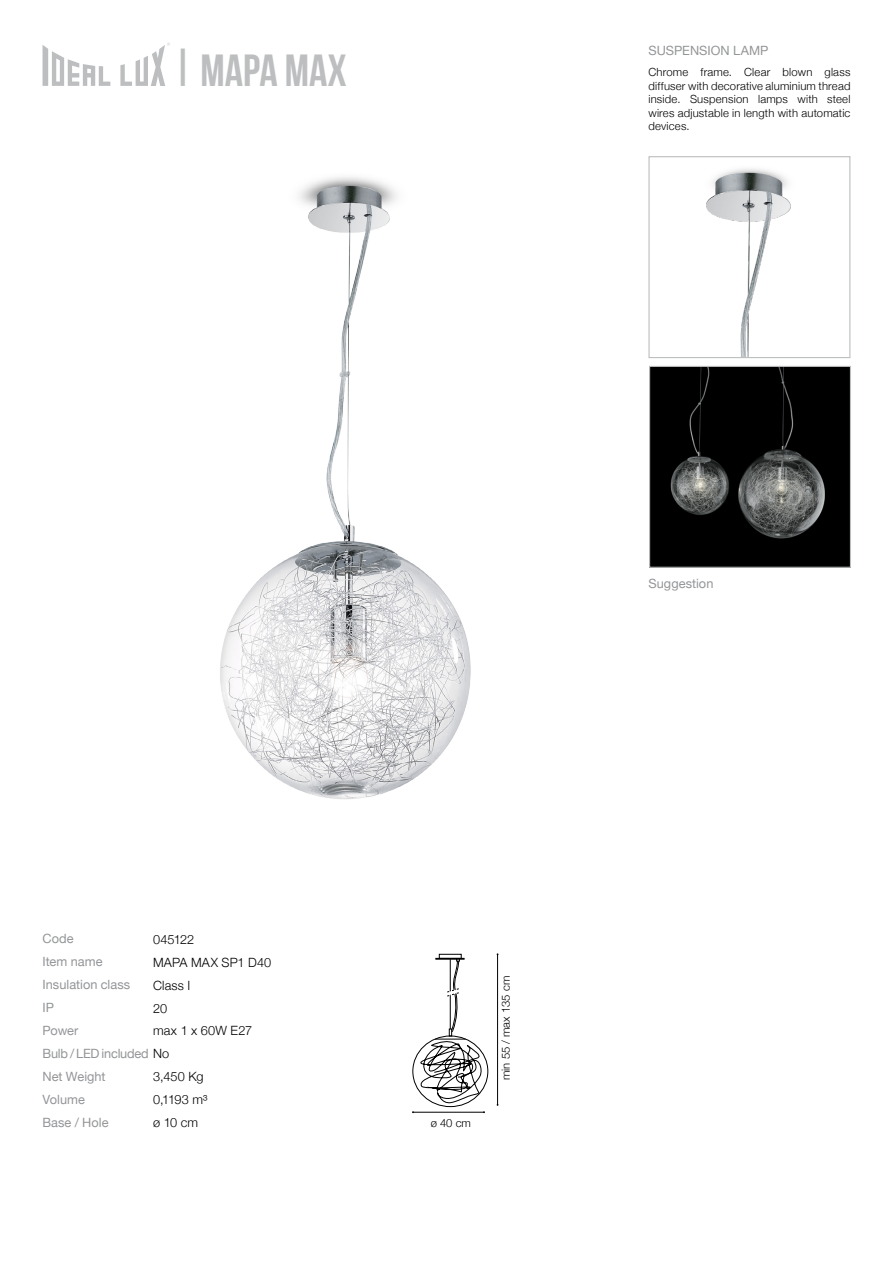
<style>
.page{position:relative;width:893px;height:1263px;background:#fff}
.page>*{position:absolute;margin:0;border:0;box-sizing:border-box;transform-origin:0 0}
.t1{font:45px "Bebas Neue";color:#bcbec0}
.t2{font:12.75px/23px "Helvetica Neue";color:#939598}
.t3{font:300 12.75px/23px "Helvetica Neue";letter-spacing:.01em;color:#000}
.t4{font:12.75px/22.8px "Helvetica Neue";letter-spacing:-.02em;color:#939598}
.t5{font:300 12.75px/22.8px "Helvetica Neue";letter-spacing:-.02em;color:#000}
.t6{font:300 11.25px/13.5px "Helvetica Neue";letter-spacing:.015em;color:#000;text-align:justify}
.s1{font-weight:300;color:#000}
</style>
<div class="page">
<svg style="left:43px;top:43px;width:127px;height:43px"></svg>
<img style="left:220px;top:177px;width:251px;height:622px">
<img style="left:706px;top:168px;width:85px;height:188px">
<div style="left:648px;top:156px;width:202px;height:202px;border:1px solid #bcbec0"></div>
<div style="left:439px;top:954px;width:22px;height:4px;border:1px solid #000"></div>
<svg style="left:412px;top:958px;width:72px;height:147px"></svg>
<hr style="left:413px;top:1112px;width:71px;height:1px;background:#000">
<hr style="left:497px;top:954px;width:1px;height:151px;background:#000">
<img style="left:651px;top:368px;width:198px;height:198px">
<div style="left:649px;top:366px;width:202px;height:202px;border:1px solid #bcbec0"></div>
<h1 class="t1" style="left:171px;top:43px;width:24px">|</h1>
<h1 class="t1" style="left:200px;top:46px;width:148px">MAPA MAX</h1>
<p class="t2" style="left:648px;top:38px;width:121px">SUSPENSION LAMP</p>
<p class="t6" style="left:648px;top:65px;width:203px">Chrome frame. Clear blown glass diffuser with decorative aluminium thread inside. Suspension lamps with steel wires adjustable in length with automatic devices.</p>
<p class="t2" style="left:43px;top:926px;width:89px">Code<br>Item name<br>Insulation class</p>
<p class="t2" style="left:43px;top:995px;width:13px">IP</p>
<p class="t3" style="left:153px;top:927px;width:43px">045122</p>
<p class="t3" style="left:153px;top:950px;width:120px">MAPA MAX SP1 D40<br>Class I</p>
<p class="t3" style="left:153px;top:996px;width:16px">20</p>
<p class="t4" style="left:42px;top:1018px;width:128px">Power<br>Bulb / LED included <span class="s1">No</span></p>
<p class="t3" style="left:153px;top:1018px;width:101px">max 1 x 60W E27</p>
<p class="t2" style="left:42px;top:1064px;width:65px">Net Weight</p>
<p class="t2" style="left:42px;top:1087px;width:68px">Volume<br>Base / Hole</p>
<p class="t3" style="left:153px;top:1064px;width:52px">3,450 Kg</p>
<p class="t5" style="left:153px;top:1087px;width:56px">0,1193 m³ ø 10 cm</p>
<p class="t2" style="left:648px;top:571px;width:66px">Suggestion</p>
<p class="t6" style="left:431px;top:1115px;width:42px">ø 40 cm</p>
<p class="t6" style="left:499px;top:1080px;width:105px;rotate:-90deg">min 55 / max 135 cm</p>
</div>
